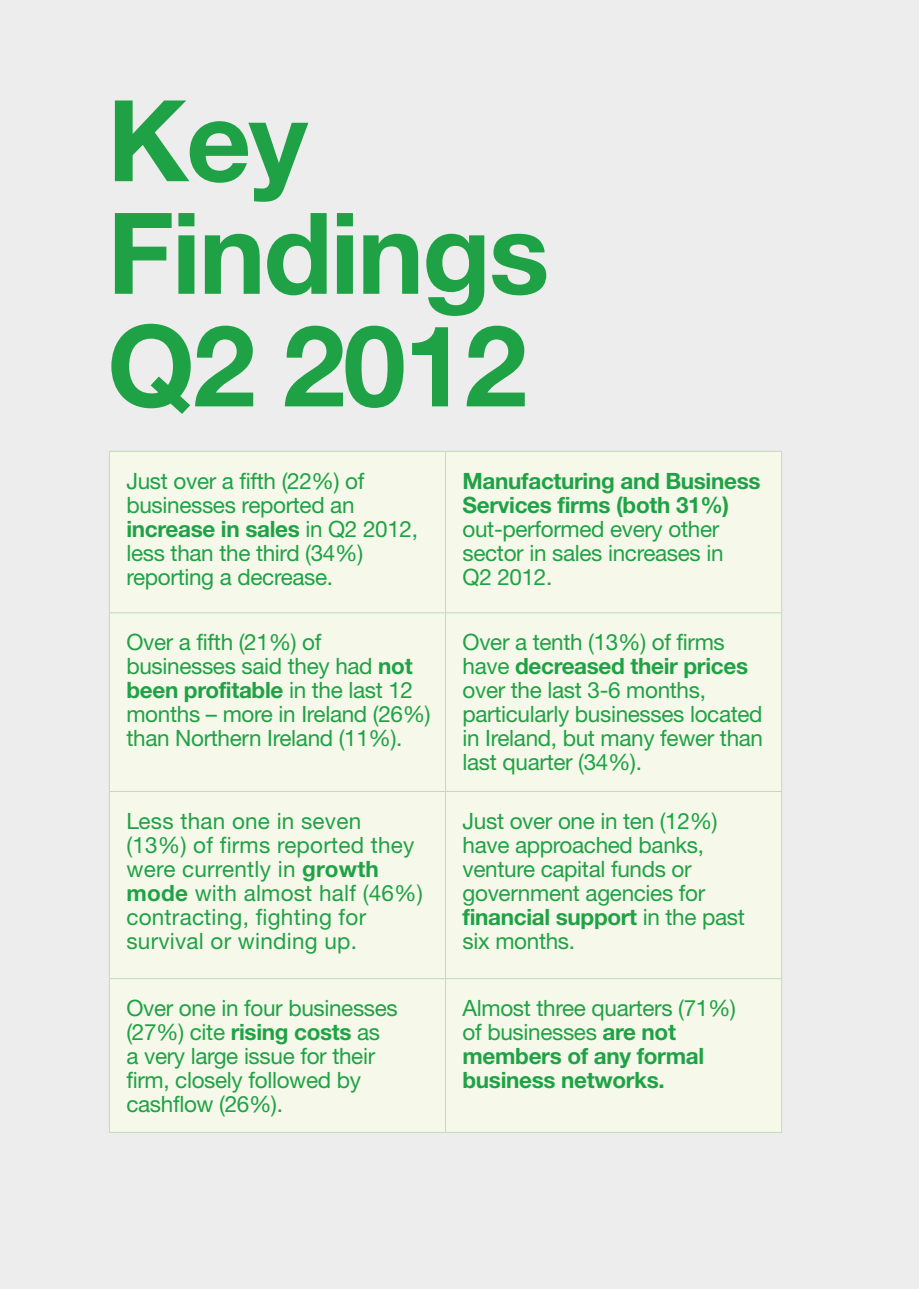
<style>
.page{position:relative;width:919px;height:1289px;background:#fff}
.page>*{position:absolute;margin:0;border:0;box-sizing:border-box;transform-origin:0 0}
.t1{font:700 112.95px/112.5px "Helvetica Neue LT Std";letter-spacing:-.02em;color:#1fa245}
.t2{font:22.5px/24px "Helvetica Neue LT Std";letter-spacing:-.015em;color:#1fa245}
.t3{font:22.5px/24px "Helvetica Neue LT Std";letter-spacing:.01em;color:#1fa245}
.t4{font:700 22.5px/24px "Helvetica Neue LT Std";letter-spacing:-.015em;color:#1fa245}
.s1{font-weight:700}
.s2{font-weight:400}
</style>
<div class="page">
<div style="left:0;top:0;width:918px;height:1288px;background:#ededee"></div>
<div style="left:110px;top:452px;width:671px;height:679px;background:#f6f9e9"></div>
<hr style="left:109px;top:451px;width:336px;height:1px;background:#bedcbb">
<hr style="left:109px;top:451px;width:1px;height:161px;background:#bedcbb">
<hr style="left:445px;top:451px;width:337px;height:1px;background:#bedcbb">
<hr style="left:445px;top:451px;width:1px;height:161px;background:#bedcbb">
<hr style="left:781px;top:451px;width:1px;height:161px;background:#bedcbb">
<hr style="left:109px;top:612px;width:336px;height:1px;background:#bedcbb">
<hr style="left:109px;top:613px;width:1px;height:178px;background:#bedcbb">
<hr style="left:445px;top:612px;width:337px;height:1px;background:#bedcbb">
<hr style="left:445px;top:613px;width:1px;height:178px;background:#bedcbb">
<hr style="left:781px;top:613px;width:1px;height:178px;background:#bedcbb">
<hr style="left:109px;top:791px;width:336px;height:1px;background:#bedcbb">
<hr style="left:109px;top:791px;width:1px;height:187px;background:#bedcbb">
<hr style="left:445px;top:791px;width:337px;height:1px;background:#bedcbb">
<hr style="left:445px;top:791px;width:1px;height:187px;background:#bedcbb">
<hr style="left:781px;top:791px;width:1px;height:187px;background:#bedcbb">
<hr style="left:109px;top:978px;width:336px;height:1px;background:#bedcbb">
<hr style="left:109px;top:979px;width:1px;height:152px;background:#bedcbb">
<hr style="left:445px;top:978px;width:337px;height:1px;background:#bedcbb">
<hr style="left:445px;top:979px;width:1px;height:152px;background:#bedcbb">
<hr style="left:781px;top:979px;width:1px;height:152px;background:#bedcbb">
<hr style="left:109px;top:1131px;width:336px;height:1px;background:#bedcbb">
<hr style="left:445px;top:1131px;width:337px;height:1px;background:#bedcbb">
<h1 class="t1" style="left:107px;top:82px;width:444px">Key<br>Findings<br>Q2 2012</h1>
<p class="t2" style="left:126px;top:468px;width:293px">Just over a fifth (22%) of businesses reported an <span class="s1">increase in sales</span> in Q2 2012, less than the third (34%) reporting a decrease.</p>
<p class="t4" style="left:462px;top:468px;width:299px">Manufacturing and Business<br>Services firms (both 31%)</p>
<p class="t2" style="left:462px;top:516px;width:262px">out-performed every other sector in sales increases in<br>Q2 2012.</p>
<p class="t2" style="left:126px;top:630px;width:306px">Over a fifth (21%) of businesses said they had <span class="s1">not been profitable</span> in the last 12 months – more in Ireland (26%) than Northern Ireland (11%).</p>
<p class="t2" style="left:462px;top:630px;width:302px">Over a tenth (13%) of firms have <span class="s1">decreased their prices </span>over the last 3-6 months, particularly businesses located in Ireland, but many fewer than last quarter (34%).</p>
<p class="t3" style="left:126px;top:808px;width:298px">Less than one in seven (13%) of firms reported they were currently in <span class="s1">growth mode</span> with almost half (46%) contracting, fighting for survival or winding up.</p>
<p class="t2" style="left:462px;top:808px;width:284px">Just over one in ten (12%) have approached banks, venture capital funds or government agencies for <span class="s1">financial support</span> in the past six months.</p>
<p class="t2" style="left:126px;top:995px;width:273px">Over one in four businesses (27%) cite <span class="s1">rising costs</span> as a very large issue for their firm, closely followed by cashflow (26%).</p>
<p class="t4" style="left:462px;top:995px;width:275px"><span class="s2">Almost three quarters (71%) of businesses</span> are not members of any formal business networks.</p>
</div>
